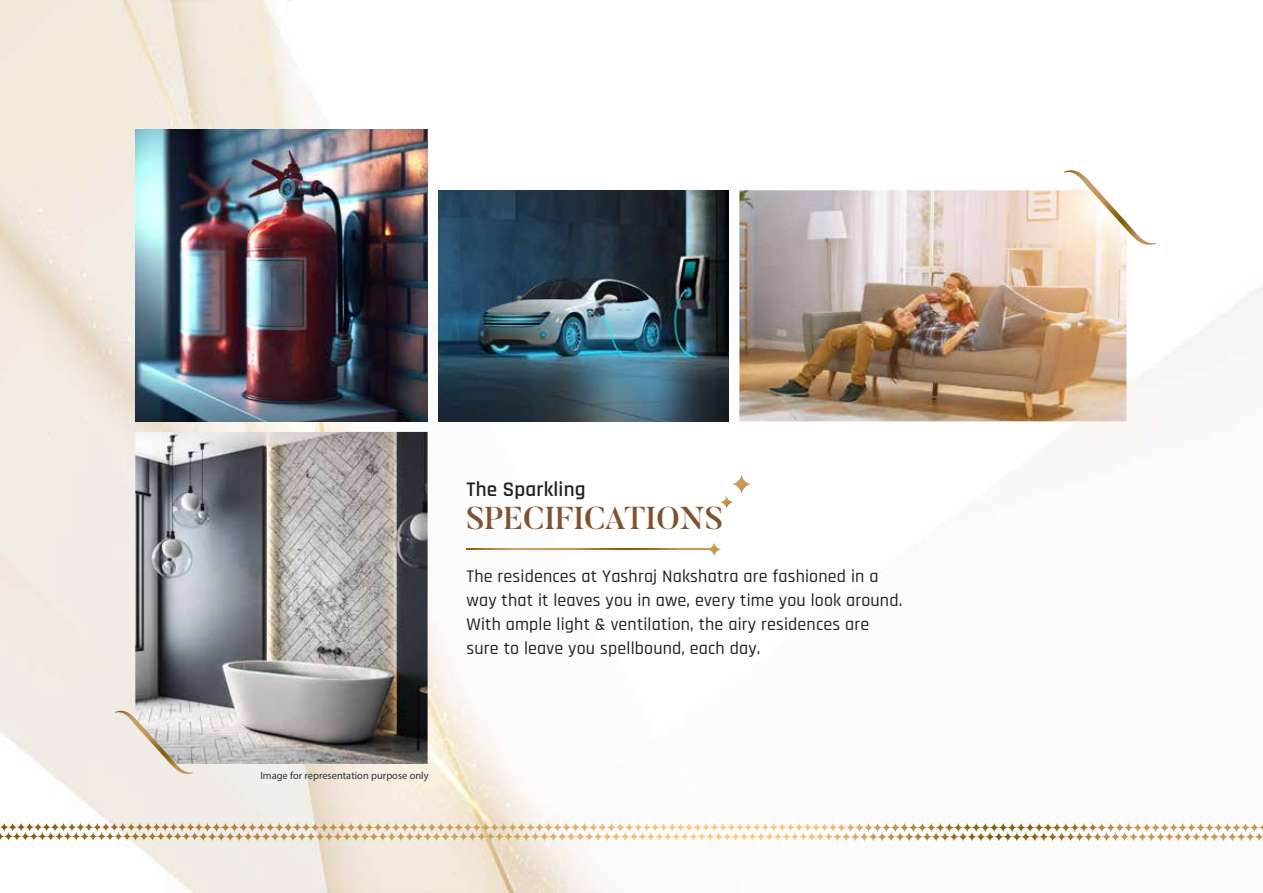
<style>
.page{position:relative;width:1263px;height:893px;background:#fff}
.page>*{position:absolute;margin:0;border:0;box-sizing:border-box;transform-origin:0 0}
.t1{font:500 31.5px "Butler";color:#805230}
.t2{font:600 21px "Rajdhani";letter-spacing:.01em;color:#231f20}
.t3{font:500 18px/24px "Rajdhani";letter-spacing:.01em;color:#231f20}
.t4{font:10.5px "Myriad Pro";color:#303338}
</style>
<div class="page">
<img style="left:0;top:0;width:1263px;height:893px">
<img style="left:438px;top:190px;width:291px;height:231px">
<img style="left:739px;top:190px;width:387px;height:231px">
<img style="left:135px;top:129px;width:293px;height:292px">
<img style="left:135px;top:432px;width:293px;height:332px">
<svg style="left:1064px;top:170px;width:92px;height:75px"></svg>
<svg style="left:115px;top:710px;width:78px;height:64px;background:#e0dad3"></svg>
<svg style="left:720px;top:474px;width:32px;height:35px"></svg>
<svg style="left:706px;top:542px;width:16px;height:15px"></svg>
<svg style="left:466px;top:548px;width:248px;height:2px"></svg>
<svg style="left:517px;top:823px;width:112px;height:13px"></svg>
<p class="t2" style="left:466px;top:477px;width:120px">The Sparkling</p>
<h1 class="t1" style="left:466px;top:498px;width:258px">SPECIFICATIONS</h1>
<p class="t3" style="left:466px;top:565px;width:437px">The residences at Yashraj Nakshatra are fashioned in a way that it leaves you in awe, every time you look around.<br>With ample light &amp; ventilation, the airy residences are sure to leave you spellbound, each day.</p>
<p class="t4" style="left:260px;top:769px;width:170px">Image for representation purpose only</p>
</div>
